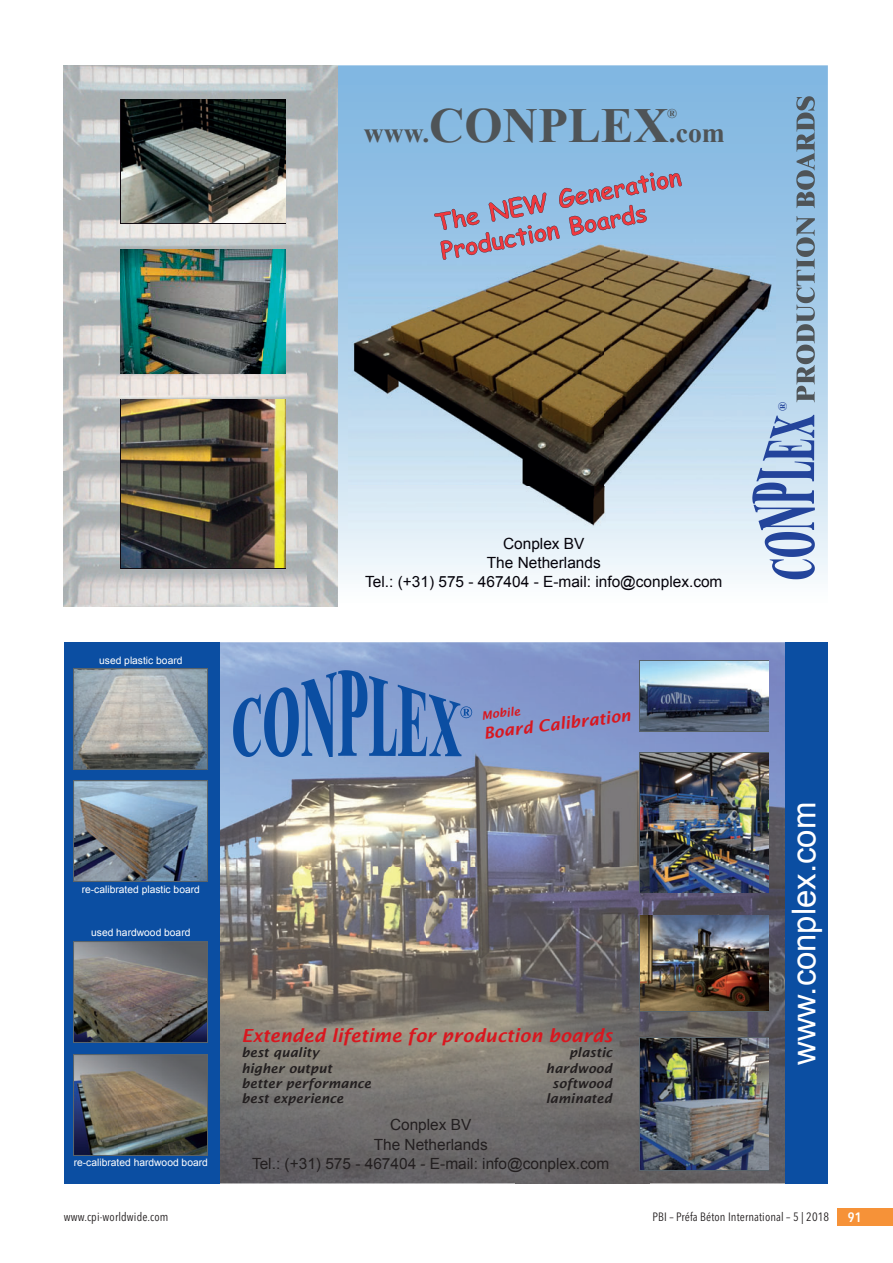
<style>
.page{position:relative;width:893px;height:1263px;background:#fff}
.page>*{position:absolute;margin:0;border:0;box-sizing:border-box;transform-origin:0 0}
.t1{font:32.85px "Arial";color:#fff}
.t2{font:700 27.6px "Times New Roman";color:#4f5457}
.t3{font:italic 600 18px "Lucida Sans";color:#d8171f}
.t4{font:italic 600 16.2px "Lucida Sans";color:#d8171f}
.t5{font:15.45px/19.4px "Arial";color:#231f20;text-align:center}
.t6{font:15.45px/19.4px "Arial";color:#05030b;text-align:center}
.t7{font:600 13.5px "Avenir Next Condensed";color:#fff}
.t8{font:700 13.35px "Times New Roman";color:#4f5457}
.t9{font:italic 600 12.9px/15.5px "Lucida Sans";color:#231f20}
.t10{font:700 12.3px "Times New Roman";color:#23449b}
.t11{font:12px "Avenir Next Condensed";letter-spacing:.01em;color:#231f20}
.t12{font:italic 600 11.55px "Lucida Sans";color:#d8171f}
.t13{font:10.2px "Arial";color:#fff}
.s1{font-size:49.05px}
</style>
<div class="page">
<div style="left:838px;top:1208px;width:55px;height:18px;background:#f69238"></div>
<img style="left:219px;top:642px;width:566px;height:45px">
<img style="left:219px;top:687px;width:609px;height:497px">
<svg style="left:640px;top:660px;width:129px;height:71px"></svg>
<svg style="left:640px;top:753px;width:129px;height:140px"></svg>
<svg style="left:640px;top:915px;width:129px;height:96px"></svg>
<svg style="left:640px;top:1037px;width:129px;height:133px"></svg>
<img style="left:640px;top:661px;width:128px;height:69px">
<img style="left:640px;top:754px;width:128px;height:138px">
<img style="left:640px;top:1038px;width:128px;height:131px">
<img style="left:640px;top:916px;width:128px;height:94px">
<div style="left:64px;top:642px;width:155px;height:541px;background:#0b4ea2"></div>
<div style="left:785px;top:642px;width:43px;height:541px;background:#0b4ea2"></div>
<svg style="left:74px;top:780px;width:134px;height:102px"></svg>
<svg style="left:74px;top:668px;width:134px;height:101px"></svg>
<svg style="left:74px;top:1054px;width:134px;height:101px"></svg>
<svg style="left:74px;top:941px;width:134px;height:101px"></svg>
<img style="left:75px;top:781px;width:132px;height:100px">
<img style="left:75px;top:669px;width:132px;height:99px">
<img style="left:75px;top:942px;width:132px;height:99px">
<img style="left:75px;top:1055px;width:132px;height:99px">
<svg style="left:233px;top:670px;width:239px;height:87px;background:#5e86c2"></svg>
<svg style="left:337px;top:65px;width:491px;height:542px"></svg>
<img style="left:348px;top:239px;width:428px;height:289px">
<img style="left:64px;top:65px;width:273px;height:542px">
<svg style="left:120px;top:399px;width:166px;height:169px"></svg>
<svg style="left:120px;top:99px;width:166px;height:125px"></svg>
<img style="left:121px;top:249px;width:164px;height:124px">
<img style="left:121px;top:100px;width:164px;height:123px">
<img style="left:121px;top:400px;width:164px;height:167px">
<svg style="left:434px;top:173px;width:248px;height:87px;background:#9ca6c2"></svg>
<svg style="left:796px;top:96px;width:19px;height:306px;background:#7992a6"></svg>
<svg style="left:752px;top:415px;width:63px;height:164px;background:#98afd5"></svg>
<h2 class="t2" style="left:364px;top:117px;width:362px">www.<span class="s1">CONPLEX</span>.com</h2>
<p class="t8" style="left:667px;top:106px;width:11px">®</p>
<p class="t13" style="left:99px;top:655px;width:85px">used plastic board</p>
<p class="t6" style="left:365px;top:534px;width:359px">Conplex BV<br>The Netherlands<br>Tel.: (+31) 575 - 467404 - E-mail: info@conplex.com</p>
<p class="t12" style="left:481px;top:708px;width:40px;rotate:-7deg">Mobile</p>
<p class="t4" style="left:483px;top:723px;width:149px;rotate:-7deg">Board Calibration</p>
<p class="t13" style="left:82px;top:883px;width:120px">re-calibrated plastic board</p>
<p class="t13" style="left:91px;top:927px;width:101px">used hardwood board</p>
<p class="t13" style="left:74px;top:1157px;width:136px">re-calibrated hardwood board</p>
<h3 class="t3" style="left:241px;top:1024px;width:373px">Extended lifetime for production boards</h3>
<p class="t9" style="left:241px;top:1044px;width:131px">best quality<br>higher output better performance best experience</p>
<p class="t9" style="left:546px;top:1044px;width:68px;text-align:right">plastic hardwood softwood laminated</p>
<p class="t5" style="left:252px;top:1115px;width:359px">Conplex BV<br>The Netherlands<br>Tel.: (+31) 575 - 467404 - E-mail: info@conplex.com</p>
<p class="t10" style="left:776px;top:411px;width:11px;rotate:-90deg">®</p>
<h1 class="t1" style="left:786px;top:1065px;width:264px;rotate:-90deg">www.conplex.com</h1>
<p class="t11" style="left:64px;top:1211px;width:106px">www.cpi-worldwide.com</p>
<p class="t11" style="left:652px;top:1211px;width:178px">PBI – Préfa Béton International – 5 | 2018</p>
<p class="t7" style="left:848px;top:1211px;width:15px">91</p>
</div>
